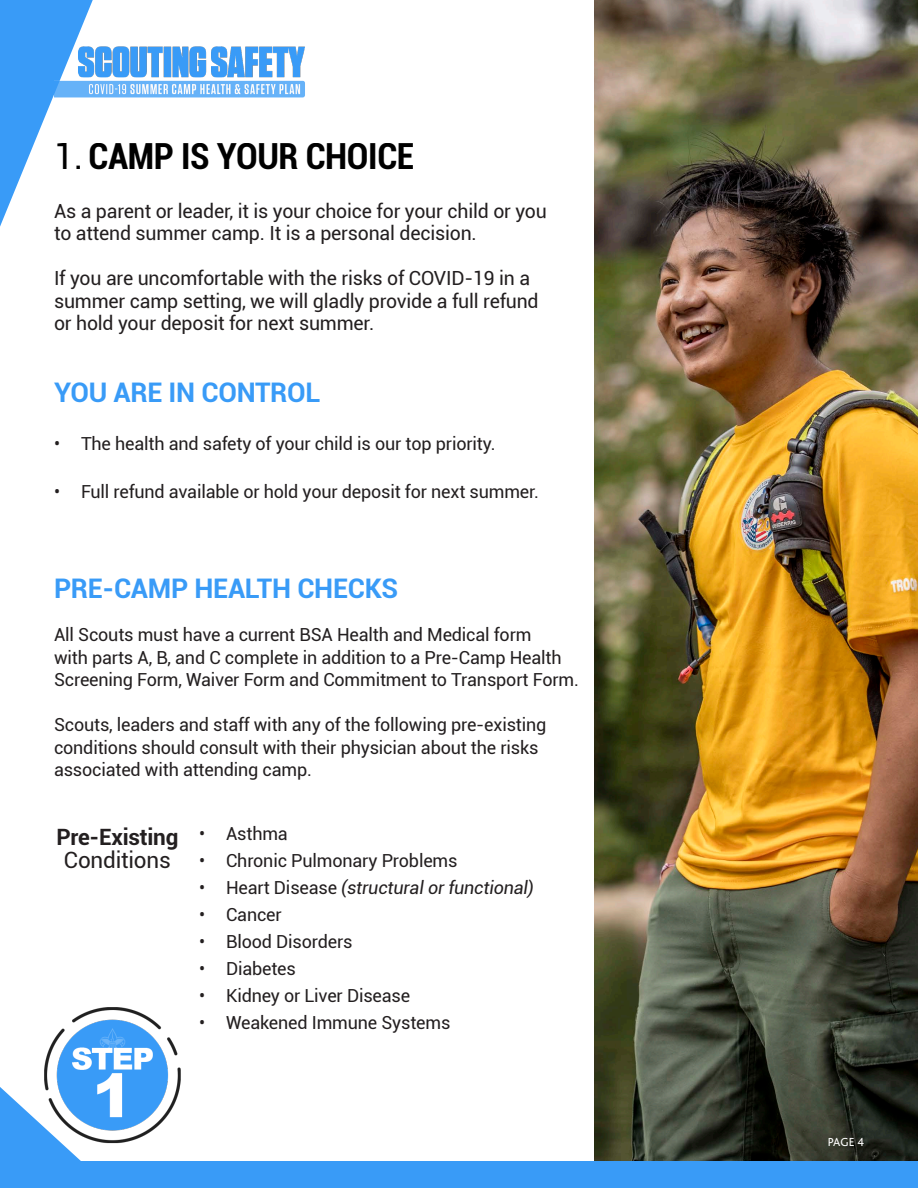
<style>
.page{position:relative;width:918px;height:1188px;background:#fff}
.page>*{position:absolute;margin:0;border:0;box-sizing:border-box;transform-origin:0 0}
.t1{font:700 condensed 36px "Roboto";letter-spacing:-.01em;color:#000}
.t2{font:700 27px "Roboto";letter-spacing:-.01em;color:#399bf7}
.t3{font:700 22.5px/22.5px "Roboto";letter-spacing:-.01em;color:#231f20;text-align:center}
.t4{font:19.5px/22.5px "Roboto";letter-spacing:-.01em;color:#231f20}
.t5{font:18px/22.5px "Roboto";letter-spacing:-.01em;color:#231f20}
.t6{font:italic 18px "Roboto";letter-spacing:-.01em;color:#231f20}
.t7{font:12.3px "Bliss";color:#fff}
.s1{font-weight:400;font-stretch:normal}
.s2{font-weight:400}
.s3{font-style:normal}
</style>
<div class="page">
<svg style="left:0;top:0;width:93px;height:227px"></svg>
<img style="left:594px;top:0;width:324px;height:1161px">
<svg style="left:0;top:1087px;width:81px;height:74px"></svg>
<img style="left:34px;top:1007px;width:147px;height:141px">
<div style="left:0;top:1161px;width:918px;height:27px;background:#399bf7"></div>
<img style="left:54px;top:26px;width:251px;height:88px">
<h1 class="t1" style="left:54px;top:131px;width:362px"><span class="s1">1.</span> CAMP IS YOUR CHOICE</h1>
<p class="t4" style="left:54px;top:199px;width:494px">As a parent or leader, it is your choice for your child or you to attend summer camp. It is a personal decision.</p>
<p class="t4" style="left:54px;top:266px;width:486px">If you are uncomfortable with the risks of COVID-19 in a summer camp setting, we will gladly provide a full refund or hold your deposit for next summer.</p>
<p class="t2" style="left:54px;top:374px;width:268px">YOU ARE IN CONTROL</p>
<p class="t5" style="left:54px;top:432px;width:443px">• The health and safety of your child is our top priority.</p>
<p class="t5" style="left:54px;top:480px;width:487px">• Full refund available or hold your deposit for next summer.</p>
<p class="t2" style="left:54px;top:569px;width:346px">PRE-CAMP HEALTH CHECKS</p>
<p class="t5" style="left:54px;top:623px;width:526px">All Scouts must have a current BSA Health and Medical form<br>with parts A, B, and C complete in addition to a Pre-Camp Health<br>Screening Form, Waiver Form and Commitment to Transport Form.</p>
<p class="t5" style="left:54px;top:713px;width:494px">Scouts, leaders and staff with any of the following pre-existing conditions should consult with their physician about the risks associated with attending camp.</p>
<p class="t3" style="left:56px;top:825px;width:123px">Pre-Existing<br><span class="s2">Conditions</span></p>
<p class="t5" style="left:199px;top:821px;width:90px">• Asthma</p>
<p class="t5" style="left:199px;top:848px;width:260px">• Chronic Pulmonary Problems</p>
<p class="t6" style="left:199px;top:875px;width:336px"><span class="s3">• Heart Disease</span> (structural or functional)</p>
<p class="t5" style="left:199px;top:902px;width:84px">• Cancer</p>
<p class="t5" style="left:199px;top:929px;width:155px">• Blood Disorders</p>
<p class="t5" style="left:199px;top:956px;width:98px">• Diabetes</p>
<p class="t5" style="left:199px;top:983px;width:213px">• Kidney or Liver Disease</p>
<p class="t5" style="left:199px;top:1010px;width:253px">• Weakened Immune Systems</p>
<p class="t7" style="left:828px;top:1136px;width:38px">PAGE 4</p>
</div>
